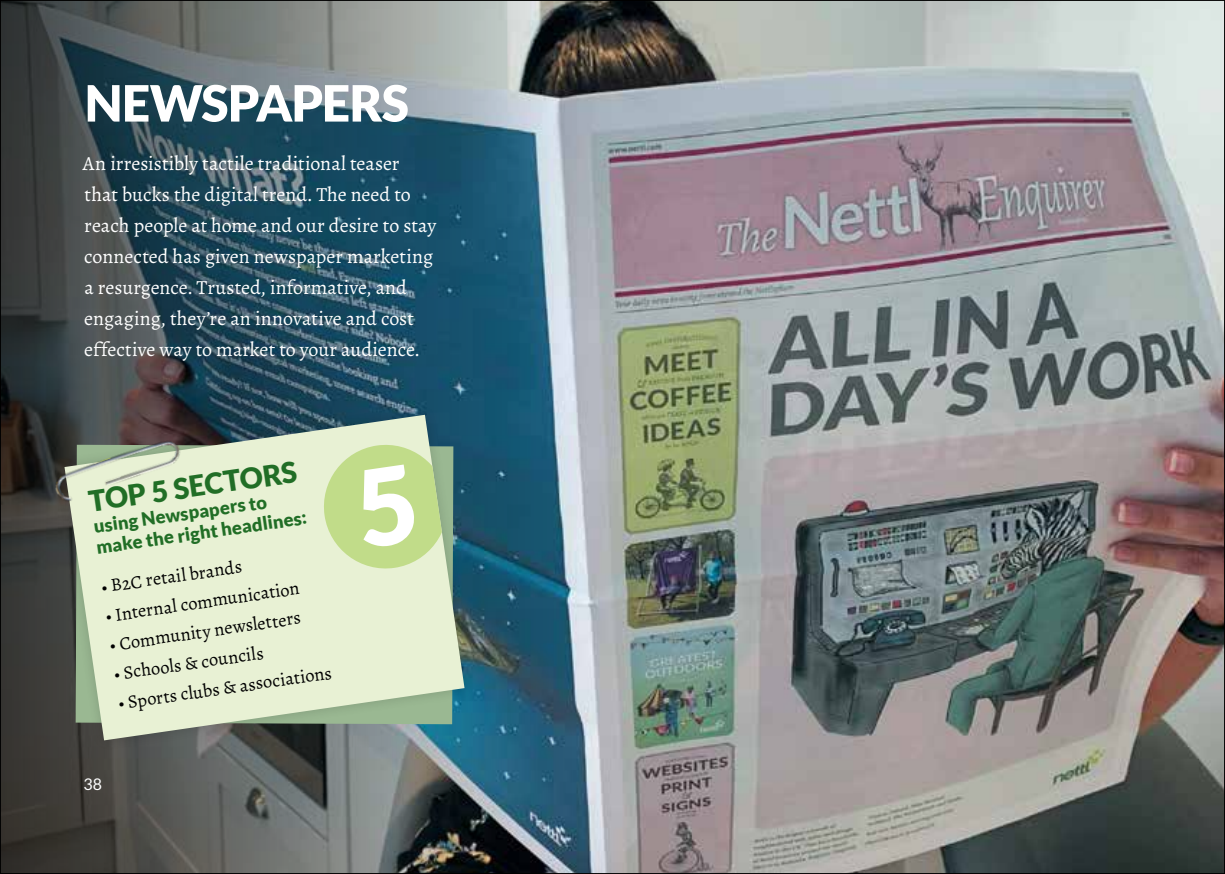
<style>
.page{position:relative;width:1225px;height:874px;background:#fff}
.page>*{position:absolute;margin:0;border:0;box-sizing:border-box;transform-origin:0 0}
.t1{font:900 50px "Lato";letter-spacing:-.02em;color:#fff}
.t2{font:900 28.8px "Lato";color:#216e26}
.t3{font:20px/31px "Alegreya";color:#fff}
.t4{font:18.4px "Alegreya";color:#000}
.t5{font:900 18.4px/21px "Lato";color:#216e26}
.t6{font:16px "Lato";color:#fff}
</style>
<div class="page">
<img style="left:578px;top:2px;width:645px;height:869px">
<img style="left:2px;top:2px;width:576px;height:869px">
<div style="left:54px;top:403px;width:421px;height:348px;background:#000;opacity:.15"></div>
<svg style="left:64px;top:414px;width:400px;height:326px;background:#c9d5bd"></svg>
<svg style="left:320px;top:440px;width:132px;height:132px;background:#cde1ab"></svg>
<img style="left:38px;top:419px;width:155px;height:97px">
<h1 class="t1" style="left:85px;top:74px;width:326px">NEWSPAPERS</h1>
<p class="t3" style="left:83px;top:147px;width:355px">An irresistibly tactile traditional teaser that bucks the digital trend. The need to reach people at home and our desire to stay connected has given newspaper marketing a resurgence. Trusted, informative, and engaging, they’re an innovative and cost effective way to market to your audience.</p>
<h2 class="t2" style="left:87px;top:484px;width:211px;rotate:-8deg">TOP 5 SECTORS</h2>
<p class="t5" style="left:92px;top:515px;width:214px;rotate:-8deg">using Newspapers to make the right headlines:</p>
<p class="t4" style="left:100px;top:575px;width:144px;rotate:-8deg">• B2C retail brands</p>
<p class="t4" style="left:104px;top:604px;width:198px;rotate:-8deg">• Internal communication</p>
<p class="t4" style="left:108px;top:633px;width:194px;rotate:-8deg">• Community newsletters</p>
<p class="t4" style="left:112px;top:662px;width:153px;rotate:-8deg">• Schools &amp; councils</p>
<p class="t4" style="left:116px;top:691px;width:217px;rotate:-8deg">• Sports clubs &amp; associations</p>
<p class="t6" style="left:84px;top:774px;width:20px">38</p>
</div>
